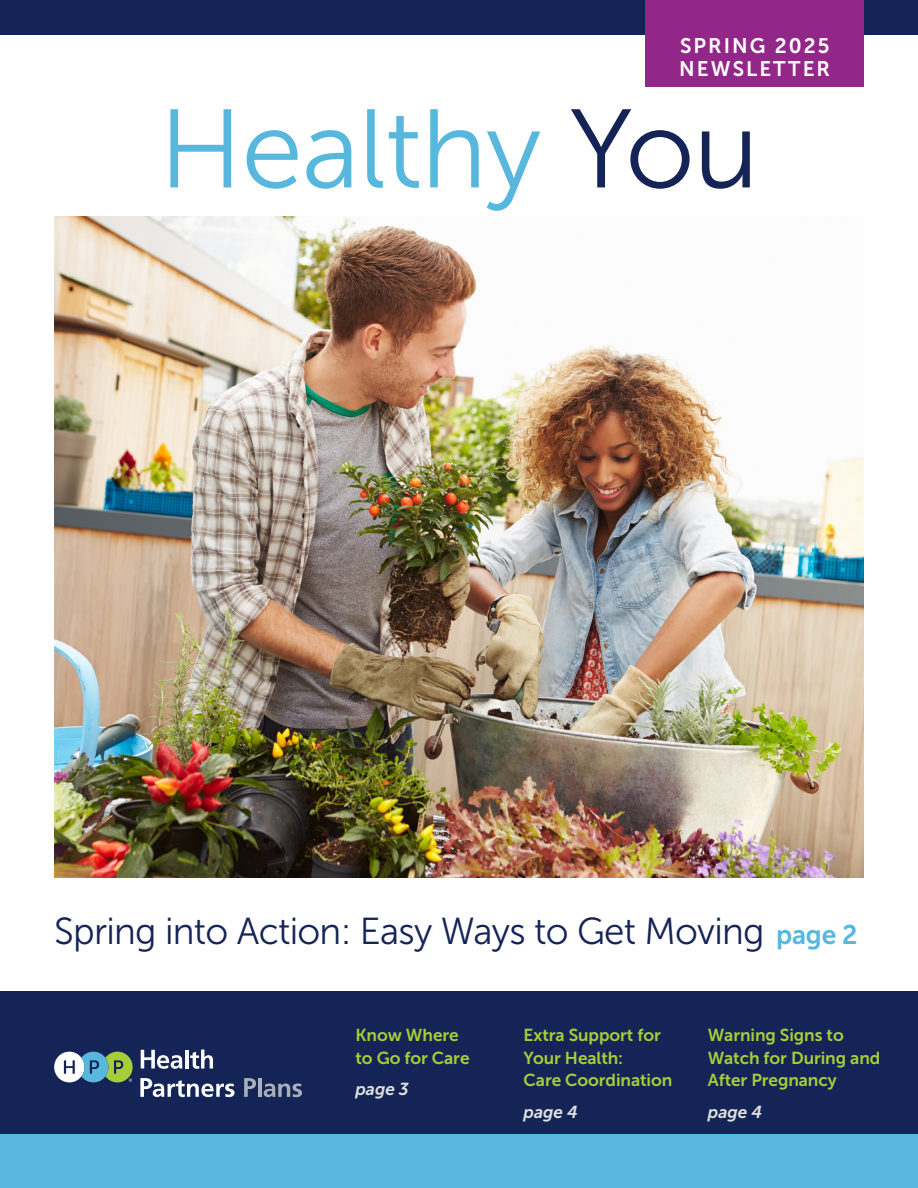
<style>
.page{position:relative;width:918px;height:1188px;background:#fff}
.page>*{position:absolute;margin:0;border:0;box-sizing:border-box;transform-origin:0 0}
.Cover_-_Headers-H1{font:111.3px "Museo Sans 300";letter-spacing:-.01em;color:#58b7dd}
.Cover_-_Article_Spotlight-H2{font:37.5px "Museo Sans 300";letter-spacing:-.02em;color:#152456}
.Cover_-_Season_Year-P{font:21px/22.5px "Museo Sans 700";letter-spacing:.1em;color:#fff}
.Cover_-_Article_Title-P{font:17.25px/22.5px "Museo Sans 700";letter-spacing:-.005em;color:#a6ce39}
.Cover_-_Article_Title-P-2{font:italic 17.25px "Museo Sans 700";letter-spacing:-.005em;color:#dfe1df}
.s1{color:#152456}
.s2{font-family:"Museo Sans 700";font-size:27px;color:#58b7dd}
</style>
<div class="page">
<div style="left:0;top:0;width:918px;height:35px;background:#152456"></div>
<div style="left:0;top:1134px;width:918px;height:54px;background:#58b7dd"></div>
<img style="left:54px;top:216px;width:810px;height:662px">
<div style="left:0;top:992px;width:918px;height:142px;background:#152456"></div>
<div style="left:646px;top:0;width:218px;height:86px;background:#932789"></div>
<svg style="left:190px;top:1050px;width:23px;height:19px"></svg>
<hr style="left:185px;top:1050px;width:4px;height:19px;background:#fff">
<svg style="left:141px;top:1050px;width:41px;height:19px"></svg>
<hr style="left:258px;top:1078px;width:3px;height:19px;background:#a8b1b7">
<svg style="left:264px;top:1084px;width:38px;height:13px"></svg>
<svg style="left:244px;top:1078px;width:12px;height:19px"></svg>
<svg style="left:140px;top:1078px;width:95px;height:19px"></svg>
<svg style="left:54px;top:1052px;width:79px;height:30px"></svg>
<p class="Cover_-_Season_Year-P" style="left:679px;top:35px;width:152px">SPRING 2025<br>NEWSLETTER</p>
<h1 class="Cover_-_Headers-H1" style="left:159px;top:89px;width:601px">Healthy <span class="s1">You</span></h1>
<h2 class="Cover_-_Article_Spotlight-H2" style="left:54px;top:911px;width:805px">Spring into Action: Easy Ways to Get Moving <span class="s2">page 2</span></h2>
<p class="Cover_-_Article_Title-P" style="left:356px;top:1024px;width:116px">Know Where to Go for Care</p>
<p class="Cover_-_Article_Title-P-2" style="left:356px;top:1080px;width:55px">page 3</p>
<p class="Cover_-_Article_Title-P" style="left:524px;top:1024px;width:150px">Extra Support for<br>Your Health:<br>Care Coordination</p>
<p class="Cover_-_Article_Title-P-2" style="left:524px;top:1102px;width:56px">page 4</p>
<p class="Cover_-_Article_Title-P" style="left:708px;top:1024px;width:174px">Warning Signs to<br>Watch for During and<br>After Pregnancy</p>
<p class="Cover_-_Article_Title-P-2" style="left:708px;top:1102px;width:56px">page 4</p>
</div>
